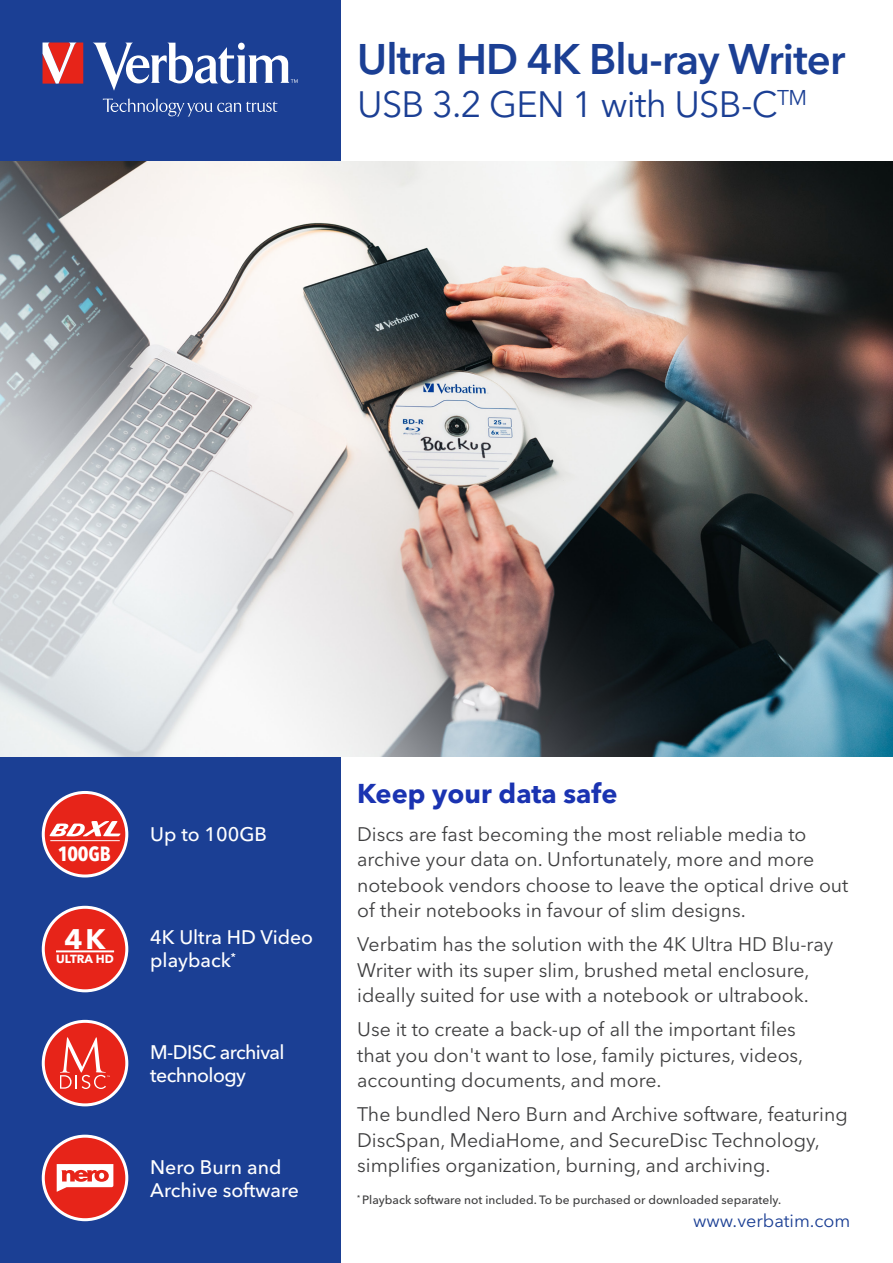
<style>
.page{position:relative;width:893px;height:1263px;background:#fff}
.page>*{position:absolute;margin:0;border:0;box-sizing:border-box;transform-origin:0 0}
.t1{font:600 42.45px "Avenir Next LT Pro";letter-spacing:-.02em;color:#1b3f94}
.t2{font:36.3px "Avenir Next LT Pro";letter-spacing:-.02em;color:#1b3f94}
.t3{font:700 28.05px "Avenir Next LT Pro";color:#fff}
.t4{font:700 27px "Avenir Next LT Pro";color:#1a33b1}
.t5{font:700 condensed 20.4px "Avenir Next LT Pro";letter-spacing:-.01em;color:#fff}
.t6{font:19.5px/25.5px "Avenir Next LT Pro";color:#3e3e3f}
.t7{font:500 19.5px/23.4px "Avenir Next LT Pro";color:#fff}
.t8{font:500 19.5px/23.4px "Avenir Next LT Pro";letter-spacing:-.03em;color:#fff}
.t9{font:18px "Avenir Next LT Pro";color:#1b3f94}
.t10{font:500 12px "Avenir Next LT Pro";color:#3e3e3f}
.t11{font:700 11.7px "Avenir Next LT Pro";color:#fff}
</style>
<div class="page">
<div style="left:0;top:0;width:340px;height:1263px;background:#1b3f94"></div>
<img style="left:0;top:162px;width:893px;height:595px">
<div style="left:43px;top:1021px;width:84px;height:84px;background:#e72419;border-radius:50%"></div>
<svg style="left:60px;top:1037px;width:50px;height:52px"></svg>
<div style="left:42px;top:1020px;width:86px;height:86px;border:3px solid #fff;border-radius:50%"></div>
<div style="left:43px;top:1136px;width:84px;height:84px;background:#e72419;border-radius:50%"></div>
<svg style="left:57px;top:1164px;width:56px;height:28px"></svg>
<div style="left:42px;top:1135px;width:86px;height:86px;border:3px solid #fff;border-radius:50%"></div>
<div style="left:43px;top:907px;width:84px;height:84px;background:#e72419;border-radius:50%"></div>
<hr style="left:56px;top:950px;width:58px;height:2px;background:#fff">
<div style="left:42px;top:906px;width:86px;height:86px;border:3px solid #fff;border-radius:50%"></div>
<div style="left:43px;top:792px;width:84px;height:84px;background:#e72419;border-radius:50%"></div>
<svg style="left:49px;top:821px;width:71px;height:15px"></svg>
<hr style="left:50px;top:840px;width:70px;height:1px;background:#fff">
<div style="left:42px;top:791px;width:86px;height:86px;border:3px solid #fff;border-radius:50%"></div>
<svg style="left:103px;top:98px;width:175px;height:18px"></svg>
<svg style="left:93px;top:43px;width:205px;height:48px"></svg>
<svg style="left:43px;top:43px;width:40px;height:41px"></svg>
<p class="t1" style="left:357px;top:33px;width:490px">Ultra HD 4K Blu-ray Writer</p>
<p class="t2" style="left:357px;top:83px;width:451px">USB 3.2 GEN 1 with USB-C<sup>TM</sup></p>
<p class="t5" style="left:58px;top:841px;width:54px">100GB</p>
<p class="t3" style="left:65px;top:922px;width:42px">4K</p>
<p class="t11" style="left:56px;top:952px;width:59px">ULTRA HD</p>
<p class="t7" style="left:150px;top:822px;width:118px">Up to 100GB</p>
<p class="t7" style="left:150px;top:925px;width:164px">4K Ultra HD Video playback<sup>*</sup></p>
<p class="t8" style="left:150px;top:1040px;width:136px">M-DISC archival technology</p>
<p class="t7" style="left:150px;top:1155px;width:150px">Nero Burn and<br>Archive software</p>
<p class="t4" style="left:357px;top:776px;width:262px">Keep your data safe</p>
<p class="t6" style="left:357px;top:821px;width:493px">Discs are fast becoming the most reliable media to archive your data on. Unfortunately, more and more notebook vendors choose to leave the optical drive out of their notebooks in favour of slim designs.</p>
<p class="t6" style="left:357px;top:932px;width:478px">Verbatim has the solution with the 4K Ultra HD Blu-ray<br>Writer with its super slim, brushed metal enclosure, ideally suited for use with a notebook or ultrabook.</p>
<p class="t6" style="left:357px;top:1017px;width:448px">Use it to create a back-up of all the important files that you don't want to lose, family pictures, videos, accounting documents, and more.</p>
<p class="t6" style="left:357px;top:1102px;width:492px">The bundled Nero Burn and Archive software, featuring<br>DiscSpan, MediaHome, and SecureDisc Technology, simplifies organization, burning, and archiving.</p>
<p class="t10" style="left:357px;top:1192px;width:425px"><sup>*</sup> Playback software not included. To be purchased or downloaded separately.</p>
<p class="t9" style="left:693px;top:1210px;width:159px">www.verbatim.com</p>
</div>
